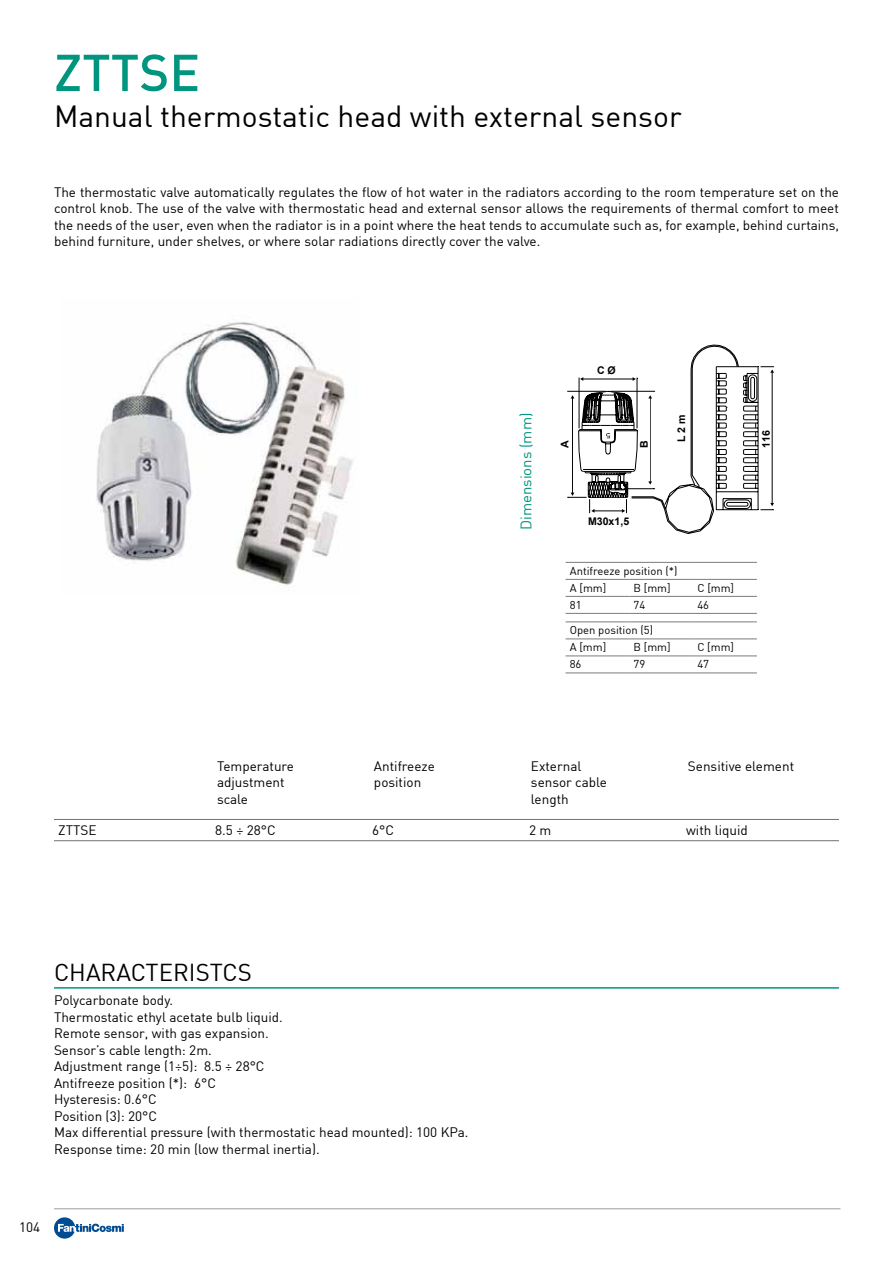
<style>
.page{position:relative;width:893px;height:1263px;background:#fff}
.page>*{position:absolute;margin:0;border:0;box-sizing:border-box;transform-origin:0 0}
.t1{font:500 51px "DIN";color:#00957e}
.t2{font:30px "DIN";color:#000}
.t3{font:24px "DIN";color:#000}
.t4{font:15px "DIN";color:#00957e}
.t5{font:13.5px/16.5px "DIN";color:#000}
.t6{font:11.25px/17px "DIN";color:#000}
.t7{font:700 10.5px "Arial";color:#000}
</style>
<div class="page">
<hr style="left:54px;top:1208px;width:786px;height:1px;background:#9c9e9f">
<svg style="left:54px;top:1217px;width:70px;height:21px"></svg>
<img style="left:96px;top:322px;width:257px;height:263px">
<hr style="left:54px;top:819px;width:157px;height:1px;background:#707172">
<hr style="left:211px;top:819px;width:157px;height:1px;background:#707172">
<hr style="left:368px;top:819px;width:157px;height:1px;background:#707172">
<hr style="left:525px;top:819px;width:157px;height:1px;background:#707172">
<hr style="left:682px;top:819px;width:157px;height:1px;background:#707172">
<hr style="left:54px;top:840px;width:157px;height:1px;background:#707172">
<hr style="left:211px;top:840px;width:157px;height:1px;background:#707172">
<hr style="left:368px;top:840px;width:157px;height:1px;background:#707172">
<hr style="left:525px;top:840px;width:157px;height:1px;background:#707172">
<hr style="left:682px;top:840px;width:157px;height:1px;background:#707172">
<svg style="left:567px;top:345px;width:207px;height:189px"></svg>
<hr style="left:566px;top:562px;width:63px;height:1px;background:#7b7c7e">
<hr style="left:629px;top:562px;width:64px;height:1px;background:#7b7c7e">
<hr style="left:693px;top:562px;width:64px;height:1px;background:#7b7c7e">
<hr style="left:566px;top:579px;width:63px;height:1px;background:#7b7c7e">
<hr style="left:629px;top:579px;width:64px;height:1px;background:#7b7c7e">
<hr style="left:693px;top:579px;width:64px;height:1px;background:#7b7c7e">
<hr style="left:566px;top:596px;width:63px;height:1px;background:#7b7c7e">
<hr style="left:629px;top:596px;width:64px;height:1px;background:#7b7c7e">
<hr style="left:693px;top:596px;width:64px;height:1px;background:#7b7c7e">
<hr style="left:566px;top:613px;width:63px;height:1px;background:#7b7c7e">
<hr style="left:629px;top:613px;width:64px;height:1px;background:#7b7c7e">
<hr style="left:693px;top:613px;width:64px;height:1px;background:#7b7c7e">
<hr style="left:566px;top:622px;width:63px;height:1px;background:#7b7c7e">
<hr style="left:629px;top:622px;width:64px;height:1px;background:#7b7c7e">
<hr style="left:693px;top:622px;width:64px;height:1px;background:#7b7c7e">
<hr style="left:566px;top:639px;width:63px;height:1px;background:#7b7c7e">
<hr style="left:629px;top:639px;width:64px;height:1px;background:#7b7c7e">
<hr style="left:693px;top:639px;width:64px;height:1px;background:#7b7c7e">
<hr style="left:566px;top:656px;width:63px;height:1px;background:#7b7c7e">
<hr style="left:629px;top:656px;width:64px;height:1px;background:#7b7c7e">
<hr style="left:693px;top:656px;width:64px;height:1px;background:#7b7c7e">
<hr style="left:566px;top:673px;width:63px;height:1px;background:#7b7c7e">
<hr style="left:629px;top:673px;width:64px;height:1px;background:#7b7c7e">
<hr style="left:693px;top:673px;width:64px;height:1px;background:#7b7c7e">
<hr style="left:54px;top:987px;width:785px;height:2px;background:#00957e">
<h1 class="t1" style="left:54px;top:40px;width:148px">ZTTSE</h1>
<h2 class="t2" style="left:54px;top:97px;width:629px">Manual thermostatic head with external sensor</h2>
<p class="t5" style="left:54px;top:183px;width:787px;text-align:justify">The thermostatic valve automatically regulates the flow of hot water in the radiators according to the room temperature set on the control knob. The use of the valve with thermostatic head and external sensor allows the requirements of thermal comfort to meet the needs of the user, even when the radiator is in a point where the heat tends to accumulate such as, for example, behind curtains, behind furniture, under shelves, or where solar radiations directly cover the valve.</p>
<p class="t4" style="left:517px;top:530px;width:119px;rotate:-90deg">Dimensions (mm)</p>
<p class="t7" style="left:597px;top:363px;width:20px">C Ø</p>
<p class="t7" style="left:675px;top:442px;width:29px;rotate:-90deg">L 2 m</p>
<p class="t7" style="left:558px;top:448px;width:9px;rotate:-90deg">A</p>
<p class="t7" style="left:637px;top:448px;width:9px;rotate:-90deg">B</p>
<p class="t7" style="left:759px;top:448px;width:19px;rotate:-90deg">116</p>
<p class="t7" style="left:588px;top:514px;width:43px">M30x1,5</p>
<p class="t6" style="left:570px;top:562px;width:109px">Antifreeze position (*)<br>A [mm]</p>
<p class="t6" style="left:634px;top:579px;width:39px">B [mm]</p>
<p class="t6" style="left:697px;top:579px;width:38px">C [mm]</p>
<p class="t6" style="left:570px;top:596px;width:13px">81</p>
<p class="t6" style="left:634px;top:596px;width:13px">74</p>
<p class="t6" style="left:697px;top:596px;width:13px">46</p>
<p class="t6" style="left:570px;top:621px;width:85px">Open position (5)<br>A [mm]</p>
<p class="t6" style="left:634px;top:638px;width:39px">B [mm]</p>
<p class="t6" style="left:697px;top:638px;width:38px">C [mm]</p>
<p class="t6" style="left:570px;top:655px;width:13px">86</p>
<p class="t6" style="left:634px;top:655px;width:13px">79</p>
<p class="t6" style="left:697px;top:655px;width:13px">47</p>
<p class="t5" style="left:217px;top:758px;width:79px">Temperature adjustment scale</p>
<p class="t5" style="left:374px;top:758px;width:62px">Antifreeze position</p>
<p class="t5" style="left:531px;top:758px;width:78px">External sensor cable length</p>
<p class="t5" style="left:688px;top:758px;width:108px">Sensitive element</p>
<p class="t5" style="left:58px;top:821px;width:40px">ZTTSE</p>
<p class="t5" style="left:215px;top:821px;width:62px">8.5 ÷ 28°C</p>
<p class="t5" style="left:372px;top:821px;width:23px">6°C</p>
<p class="t5" style="left:529px;top:821px;width:24px">2 m</p>
<p class="t5" style="left:686px;top:821px;width:63px">with liquid</p>
<h3 class="t3" style="left:54px;top:957px;width:199px">CHARACTERISTCS</h3>
<p class="t5" style="left:54px;top:992px;width:416px">Polycarbonate body.<br>Thermostatic ethyl acetate bulb liquid.<br>Remote sensor, with gas expansion.<br>Sensor’s cable length: 2m.<br>Adjustment range (1÷5): 8.5 ÷ 28°C<br>Antifreeze position (*): 6°C<br>Hysteresis: 0.6°C<br>Position (3): 20°C<br>Max differential pressure (with thermostatic head mounted): 100 KPa.<br>Response time: 20 min (low thermal inertia).</p>
<p class="t5" style="left:19px;top:1218px;width:23px">104</p>
</div>
